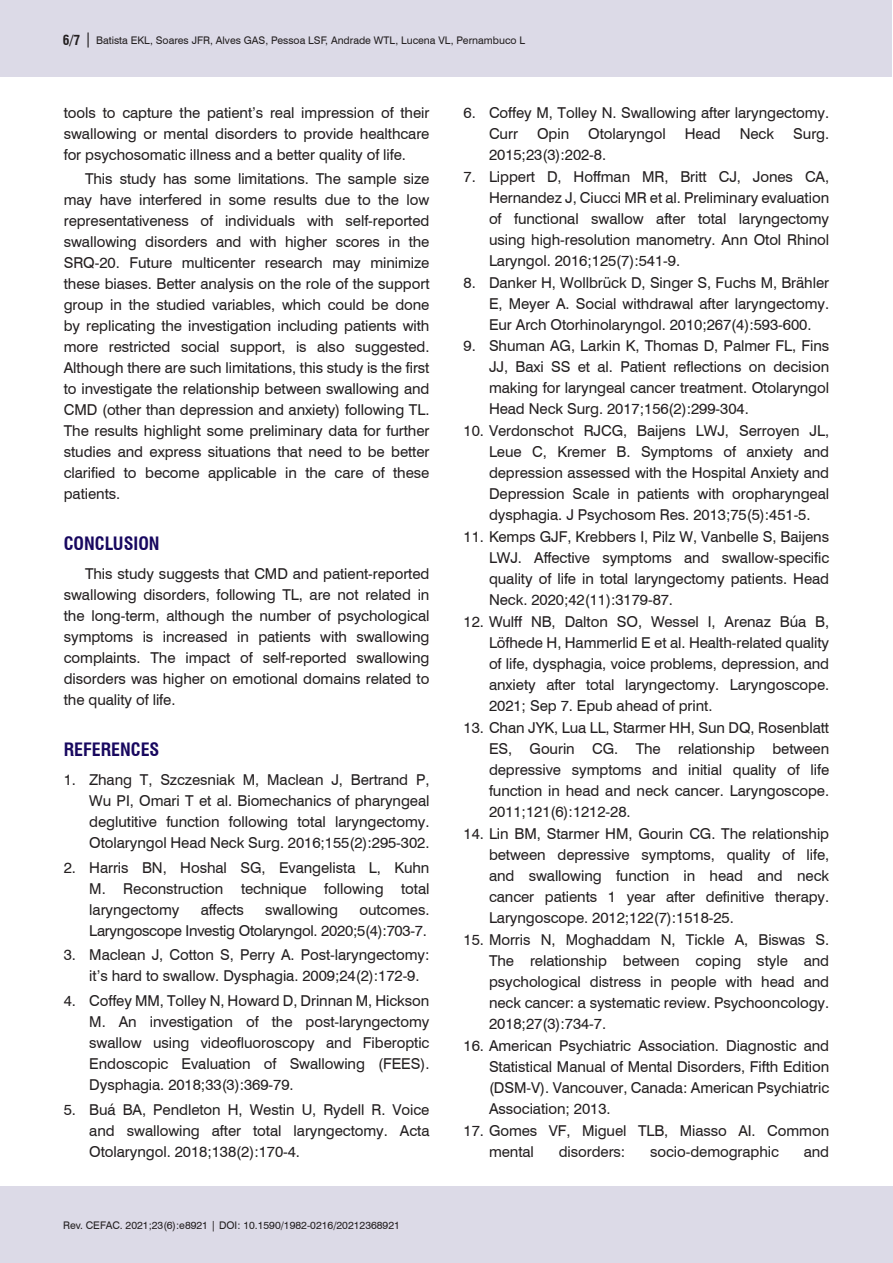
<style>
.page{position:relative;width:893px;height:1263px;background:#fff}
.page>*{position:absolute;margin:0;border:0;box-sizing:border-box;transform-origin:0 0}
.Nivel_1{font:700 condensed 18px "Swiss 721 BT";color:#18085f}
.Corpo_do_texto{font:15px/21px "Swiss 721 BT";letter-spacing:-.005em;color:#231f20;text-align:justify}
.t1{font:10.5px "Swiss 721 BT";color:#231f20}
.s1{font-weight:700;font-stretch:condensed;font-size:13.5px}
.s2{font-size:15px}
</style>
<div class="page">
<div style="left:0;top:1186px;width:892px;height:77px;background:#dcdae7"></div>
<div style="left:0;top:0;width:892px;height:77px;background:#dcdae7"></div>
<p class="t1" style="left:63px;top:34px;width:464px"><span class="s1">6/7</span> <span class="s2">|</span> Batista EKL, Soares JFR, Alves GAS, Pessoa LSF, Andrade WTL, Lucena VL, Pernambuco L</p>
<p class="Corpo_do_texto" style="left:64px;top:102px;width:367px">tools to capture the patient’s real impression of their swallowing or mental disorders to provide healthcare for psychosomatic illness and a better quality of life.</p>
<p class="Corpo_do_texto" style="left:64px;top:168px;width:367px;text-indent:21px">This study has some limitations. The sample size may have interfered in some results due to the low representativeness of individuals with self-reported swallowing disorders and with higher scores in the SRQ-20. Future multicenter research may minimize these biases. Better analysis on the role of the support group in the studied variables, which could be done by replicating the investigation including patients with more restricted social support, is also suggested.<br>Although there are such limitations, this study is the first to investigate the relationship between swallowing and CMD (other than depression and anxiety) following TL.<br>The results highlight some preliminary data for further studies and express situations that need to be better clarified to become applicable in the care of these patients.</p>
<p class="Nivel_1" style="left:64px;top:533px;width:97px">CONCLUSION</p>
<p class="Corpo_do_texto" style="left:64px;top:563px;width:367px;text-indent:21px">This study suggests that CMD and patient-reported swallowing disorders, following TL, are not related in the long-term, although the number of psychological symptoms is increased in patients with swallowing complaints. The impact of self-reported swallowing disorders was higher on emotional domains related to the quality of life.</p>
<p class="Nivel_1" style="left:64px;top:739px;width:97px">REFERENCES</p>
<p class="Corpo_do_texto" style="left:89px;top:769px;width:342px;text-indent:-26px">1. Zhang T, Szczesniak M, Maclean J, Bertrand P, Wu PI, Omari T et al. Biomechanics of pharyngeal deglutitive function following total laryngectomy.<br>Otolaryngol Head Neck Surg. 2016;155(2):295-302.</p>
<p class="Corpo_do_texto" style="left:89px;top:857px;width:342px;text-indent:-26px">2. Harris BN, Hoshal SG, Evangelista L, Kuhn M. Reconstruction technique following total laryngectomy</p>
<p class="Corpo_do_texto" style="left:201px;top:899px;width:45px">affects</p>
<p class="Corpo_do_texto" style="left:265px;top:899px;width:75px">swallowing</p>
<p class="Corpo_do_texto" style="left:89px;top:899px;width:342px;text-align:right">outcomes.<br>Laryngoscope Investig Otolaryngol. 2020;5(4):703-7.</p>
<p class="Corpo_do_texto" style="left:89px;top:944px;width:342px;text-indent:-26px">3. Maclean J, Cotton S, Perry A. Post-laryngectomy: it’s hard to swallow. Dysphagia. 2009;24(2):172-9.</p>
<p class="Corpo_do_texto" style="left:89px;top:990px;width:342px;text-indent:-26px">4. Coffey MM, Tolley N, Howard D, Drinnan M, Hickson M. An investigation of the post-laryngectomy swallow using videofluoroscopy and Fiberoptic Endoscopic Evaluation of Swallowing (FEES).<br>Dysphagia. 2018;33(3):369-79.</p>
<p class="Corpo_do_texto" style="left:89px;top:1099px;width:342px;text-indent:-26px">5. Buá BA, Pendleton H, Westin U, Rydell R. Voice and swallowing after total laryngectomy. Acta Otolaryngol. 2018;138(2):170-4.</p>
<p class="t1" style="left:63px;top:1218px;width:338px">Rev. CEFAC. 2021;23(6):e8921 | DOI: 10.1590/1982-0216/20212368921</p>
<p class="Corpo_do_texto" style="left:489px;top:102px;width:342px;text-indent:-26px">6. Coffey M, Tolley N. Swallowing after laryngectomy.<br>Curr</p>
<p class="Corpo_do_texto" style="left:537px;top:123px;width:34px">Opin</p>
<p class="Corpo_do_texto" style="left:588px;top:123px;width:79px">Otolaryngol</p>
<p class="Corpo_do_texto" style="left:685px;top:123px;width:37px">Head</p>
<p class="Corpo_do_texto" style="left:740px;top:123px;width:36px">Neck</p>
<p class="Corpo_do_texto" style="left:793px;top:123px;width:37px">Surg.</p>
<p class="Corpo_do_texto" style="left:489px;top:144px;width:119px">2015;23(3):202-8.</p>
<p class="Corpo_do_texto" style="left:489px;top:166px;width:342px;text-indent:-26px">7. Lippert D, Hoffman MR, Britt CJ, Jones CA, Hernandez J, Ciucci MR et al. Preliminary evaluation of functional swallow after total laryngectomy using high-resolution manometry. Ann Otol Rhinol Laryngol. 2016;125(7):541-9.</p>
<p class="Corpo_do_texto" style="left:489px;top:272px;width:342px;text-indent:-26px">8. Danker H, Wollbrück D, Singer S, Fuchs M, Brähler E, Meyer A. Social withdrawal after laryngectomy.<br>Eur Arch Otorhinolaryngol. 2010;267(4):593-600.</p>
<p class="Corpo_do_texto" style="left:489px;top:335px;width:342px;text-indent:-26px">9. Shuman AG, Larkin K, Thomas D, Palmer FL, Fins JJ, Baxi SS et al. Patient reflections on decision making for laryngeal cancer treatment. Otolaryngol Head Neck Surg. 2017;156(2):299-304.</p>
<p class="Corpo_do_texto" style="left:489px;top:420px;width:342px;text-indent:-26px">10. Verdonschot RJCG, Baijens LWJ, Serroyen JL, Leue C, Kremer B. Symptoms of anxiety and depression assessed with the Hospital Anxiety and Depression Scale in patients with oropharyngeal dysphagia. J Psychosom Res. 2013;75(5):451-5.</p>
<p class="Corpo_do_texto" style="left:489px;top:526px;width:342px;text-indent:-26px">11. Kemps GJF, Krebbers I, Pilz W, Vanbelle S, Baijens LWJ. Affective symptoms and swallow-specific quality of life in total laryngectomy patients. Head Neck. 2020;42(11):3179-87.</p>
<p class="Corpo_do_texto" style="left:489px;top:611px;width:342px;text-indent:-26px">12. Wulff NB, Dalton SO, Wessel I, Arenaz Búa B, Löfhede H, Hammerlid E et al. Health-related quality of life, dysphagia, voice problems, depression, and anxiety after total laryngectomy. Laryngoscope.<br>2021; Sep 7. Epub ahead of print.</p>
<p class="Corpo_do_texto" style="left:489px;top:717px;width:342px;text-indent:-26px">13. Chan JYK, Lua LL, Starmer HH, Sun DQ, Rosenblatt ES, Gourin CG. The relationship between depressive symptoms and initial quality of life function in head and neck cancer. Laryngoscope.<br>2011;121(6):1212-28.</p>
<p class="Corpo_do_texto" style="left:489px;top:823px;width:342px;text-indent:-26px">14. Lin BM, Starmer HM, Gourin CG. The relationship between depressive symptoms, quality of life, and swallowing function in head and neck cancer patients 1 year after definitive therapy.<br>Laryngoscope. 2012;122(7):1518-25.</p>
<p class="Corpo_do_texto" style="left:489px;top:929px;width:342px;text-indent:-26px">15. Morris N, Moghaddam N, Tickle A, Biswas S.<br>The relationship between coping style and psychological distress in people with head and neck cancer: a systematic review. Psychooncology.<br>2018;27(3):734-7.</p>
<p class="Corpo_do_texto" style="left:489px;top:1035px;width:342px;text-indent:-26px">16. American Psychiatric Association. Diagnostic and Statistical Manual of Mental Disorders, Fifth Edition (DSM-V). Vancouver, Canada: American Psychiatric Association; 2013.</p>
<p class="Corpo_do_texto" style="left:489px;top:1120px;width:342px;text-indent:-26px">17. Gomes VF, Miguel TLB, Miasso AI. Common mental</p>
<p class="Corpo_do_texto" style="left:559px;top:1141px;width:68px">disorders:</p>
<p class="Corpo_do_texto" style="left:650px;top:1141px;width:130px">socio-demographic</p>
<p class="Corpo_do_texto" style="left:804px;top:1141px;width:27px">and</p>
</div>
